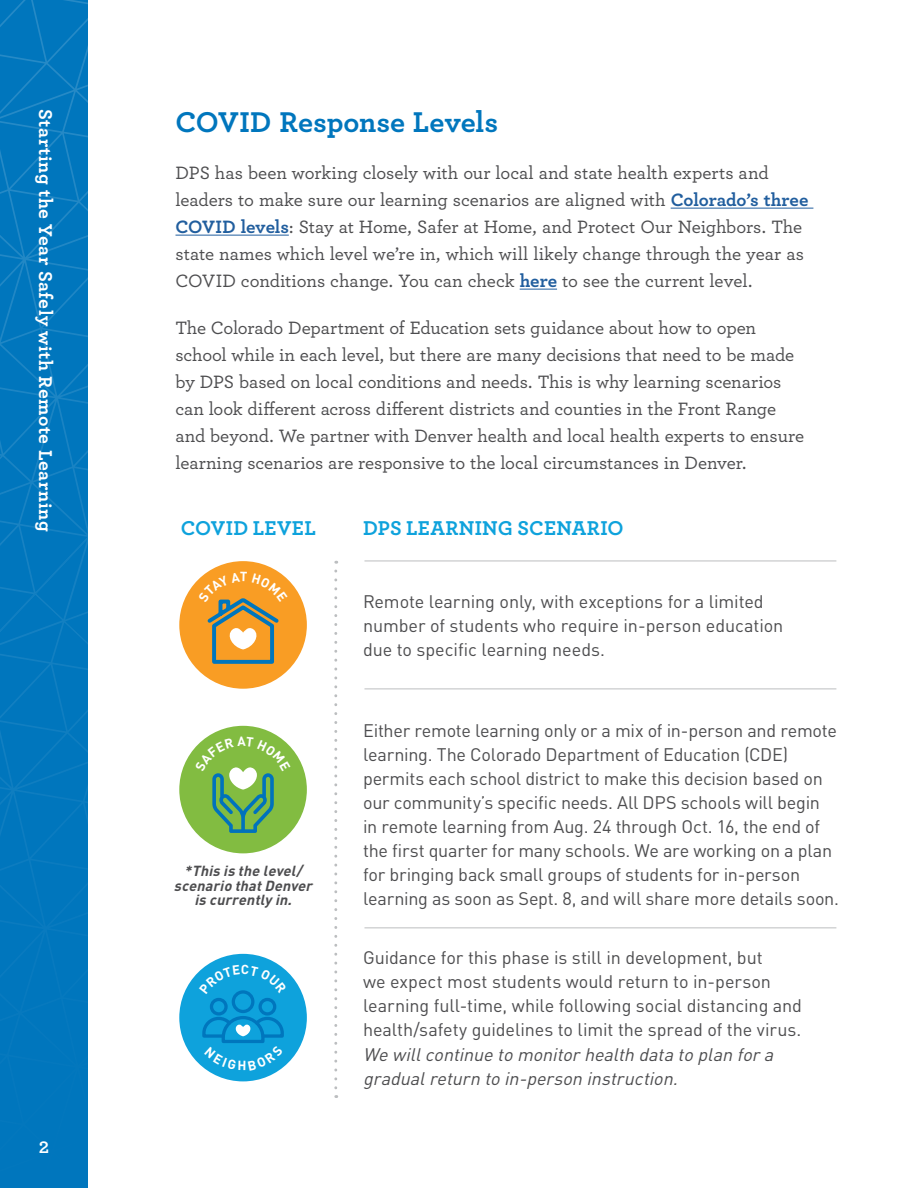
<style>
.page{position:relative;width:918px;height:1188px;background:#fff}
.page>*{position:absolute;margin:0;border:0;box-sizing:border-box;transform-origin:0 0}
.t1{font:700 30px "Archer Pro";color:#0076bd}
.t2{font:700 21px "Archer Pro";letter-spacing:.015em;color:#0ea2dc}
.t3{font:700 19.5px "Archer Pro";letter-spacing:.025em;color:#fff}
.t4{font:500 18.75px/27px "Archer Pro";letter-spacing:-.005em;color:#4d4d4f}
.t5{font:18px/24px "DIN Pro";letter-spacing:-.01em;color:#4d4d4f}
.t6{font:italic 18px/24px "DIN Pro";color:#4d4d4f}
.t7{font:700 17.4px "Archer Pro";color:#fff}
.t8{font:italic 700 14.4px "DIN Pro";color:#4d4d4f}
.s1{font-weight:700;color:#215e9e}
</style>
<div class="page">
<svg style="left:0;top:0;width:88px;height:1188px;background:#0176bd"></svg>
<hr style="left:671px;top:208px;width:142px;height:1px;background:#215e9e">
<hr style="left:176px;top:235px;width:113px;height:1px;background:#215e9e">
<hr style="left:520px;top:289px;width:37px;height:1px;background:#215e9e">
<div style="left:179px;top:561px;width:128px;height:128px;background:#f99d24;border-radius:50%"></div>
<div style="left:179px;top:954px;width:128px;height:127px;background:#0ea2dc;border-radius:50%"></div>
<div style="left:179px;top:726px;width:128px;height:127px;background:#82bc41;border-radius:50%"></div>
<svg style="left:334px;top:571px;width:3px;height:527px"></svg>
<hr style="left:364px;top:689px;width:472px;height:1px;background:#bcbec0">
<hr style="left:364px;top:561px;width:472px;height:1px;background:#bcbec0">
<hr style="left:364px;top:928px;width:472px;height:1px;background:#bcbec0">
<svg style="left:198px;top:572px;width:89px;height:92px"></svg>
<svg style="left:199px;top:965px;width:88px;height:106px"></svg>
<svg style="left:195px;top:737px;width:96px;height:96px"></svg>
<p class="t3" style="left:61px;top:109px;width:424px;rotate:90deg">Starting the Year Safely with Remote Learning</p>
<p class="t7" style="left:39px;top:1134px;width:12px">2</p>
<h1 class="t1" style="left:176px;top:98px;width:324px">COVID Response Levels</h1>
<p class="t4" style="left:176px;top:159px;width:634px">DPS has been working closely with our local and state health experts and leaders to make sure our learning scenarios are aligned with <span class="s1">Colorado s’ three COVID levels</span>: Stay at Home, Safer at Home, and Protect Our Neighbors. The state names which level we r e’ in, which will likely change through the year as COVID conditions change. You can check <span class="s1">here</span> to see the current level.</p>
<p class="t4" style="left:176px;top:314px;width:630px">The Colorado Department of Education sets guidance about how to open school while in each level, but there are many decisions that need to be made by DPS based on local conditions and needs. This is why learning scenarios can look different across different districts and counties in the Front Range and beyond. We partner with Denver health and local health experts to ensure learning scenarios are responsive to the local circumstances in Denver.</p>
<p class="t2" style="left:181px;top:512px;width:137px">COVID LEVEL</p>
<p class="t8" style="left:296px;top:861px;width:11px">/</p>
<p class="t8" style="left:192px;top:861px;width:109px">This is the level</p>
<p class="t8" style="left:184px;top:861px;width:13px">*</p>
<p class="t8" style="left:174px;top:876px;width:144px">scenario that Denver</p>
<p class="t8" style="left:288px;top:890px;width:10px">.</p>
<p class="t8" style="left:194px;top:890px;width:98px">is currently in</p>
<p class="t2" style="left:363px;top:512px;width:262px">DPS LEARNING SCENARIO</p>
<p class="t5" style="left:363px;top:589px;width:422px">Remote learning only, with exceptions for a limited number of students who require in-person education due to specific learning needs.</p>
<p class="t5" style="left:363px;top:718px;width:478px">Either remote learning only or a mix of in-person and remote learning. The Colorado Department of Education (CDE( permits each school district to make this decision based on our community s’ specific needs. All DPS schools will begin<br>in remote learning from Aug. 24 through Oct. 16, the end of the first quarter for many schools. We are working on a plan for bringing back small groups of students for in-person learning as soon as Sept. 8, and will share more details soon.</p>
<p class="t5" style="left:363px;top:945px;width:441px">Guidance for this phase is still in development, but<br>we expect most students would return to in-person learning full-time, while following social distancing and health/safety guidelines to limit the spread of the virus.</p>
<p class="t6" style="left:673px;top:1041px;width:107px;text-indent:-310px">We will continue to monitor health data to plan for a .</p>
<p class="t6" style="left:363px;top:1065px;width:316px">gradual return to in person instruction</p>
<p class="t6" style="left:519px;top:1065px;width:14px">-</p>
</div>
